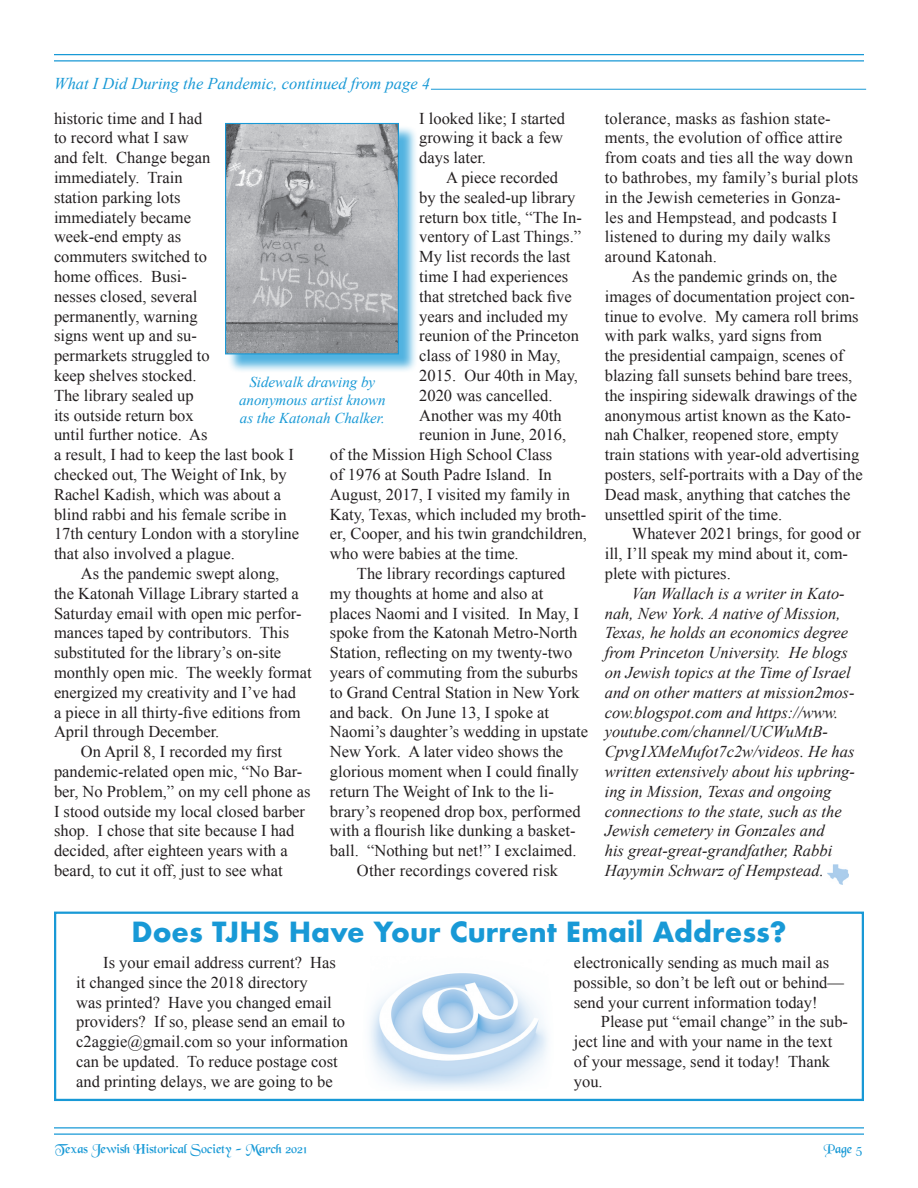
<style>
.page{position:relative;width:918px;height:1188px;background:#fff}
.page>*{position:absolute;margin:0;border:0;box-sizing:border-box;transform-origin:0 0}
.t1{font:700 27px "Futura";color:#1899d6}
.t2{font:16.5px/19.8px "Times New Roman";color:#231f20}
.t3{font:italic 16.5px/19.8px "Times New Roman";color:#231f20}
.t4{font:italic 16.5px "Times New Roman";color:#1899d6}
.t5{font:italic 15px/18px "Times New Roman";color:#1899d6;text-align:center}
.t6{font:13.5px "Black Chancery";color:#1899d6}
</style>
<div class="page">
<hr style="left:54px;top:1127px;width:810px;height:2px;background:#1899d6">
<hr style="left:54px;top:1133px;width:810px;height:2px;background:#1899d6">
<hr style="left:54px;top:54px;width:810px;height:1px;background:#1899d6">
<hr style="left:54px;top:60px;width:810px;height:2px;background:#1899d6">
<hr style="left:431px;top:89px;width:435px;height:1px;background:#1899d6">
<img style="left:828px;top:864px;width:20px;height:21px">
<div style="left:227px;top:125px;width:190px;height:248px;background:#1899d6;opacity:.75"></div>
<img style="left:227px;top:125px;width:170px;height:227px">
<div style="left:225px;top:123px;width:174px;height:231px;border:1px solid #1899d6"></div>
<img style="left:369px;top:973px;width:179px;height:116px">
<div style="left:54px;top:912px;width:810px;height:189px;border:2px solid #1899d6"></div>
<p class="t4" style="left:54px;top:72px;width:378px">What I Did During the Pandemic, continued from page 4</p>
<p class="t2" style="left:54px;top:108px;width:247px">historic time and I had<br>to record what I saw<br>and felt. Change began immediately. Train<br>station parking lots<br>immediately became<br>week-end empty as<br>commuters switched to<br>home offices. Busi-<br>nesses closed, several<br>permanently, warning<br>signs went up and su-<br>permarkets struggled to<br>keep shelves stocked.<br>The library sealed up<br>its outside return box<br>until further notice. As<br>a result, I had to keep the last book I checked out, The Weight of Ink, by<br>Rachel Kadish, which was about a blind rabbi and his female scribe in<br>17th century London with a storyline that also involved a plague.</p>
<p class="t2" style="left:81px;top:563px;width:200px">As the pandemic swept along,</p>
<p class="t2" style="left:54px;top:583px;width:246px">the Katonah Village Library started a</p>
<p class="t2" style="left:54px;top:603px;width:249px">Saturday email with open mic perfor-</p>
<p class="t2" style="left:54px;top:623px;width:237px">mances taped by contributors. This</p>
<p class="t2" style="left:54px;top:643px;width:229px">substituted for the library’s on-site</p>
<p class="t2" style="left:54px;top:662px;width:259px">monthly open mic. The weekly format</p>
<p class="t2" style="left:54px;top:682px;width:244px">energized my creativity and I’ve had</p>
<p class="t2" style="left:54px;top:702px;width:248px">a piece in all thirty-five editions from</p>
<p class="t2" style="left:54px;top:722px;width:167px">April through December.</p>
<p class="t2" style="left:81px;top:742px;width:203px">On April 8, I recorded my first</p>
<p class="t2" style="left:54px;top:761px;width:250px">pandemic-related open mic, “No Bar-</p>
<p class="t2" style="left:54px;top:781px;width:258px">ber, No Problem,” on my cell phone as</p>
<p class="t2" style="left:54px;top:801px;width:253px">I stood outside my local closed barber</p>
<p class="t2" style="left:54px;top:821px;width:242px">shop. I chose that site because I had</p>
<p class="t2" style="left:54px;top:841px;width:235px">decided, after eighteen years with a</p>
<p class="t2" style="left:54px;top:860px;width:230px">beard, to cut it off, just to see what</p>
<p class="t2" style="left:605px;top:108px;width:255px">tolerance, masks as fashion state&shy;ments, the evolution of office attire from coats and ties all the way down to bathrobes, my family’s burial plots in the Jewish cemeteries in Gonza&shy;les and Hempstead, and podcasts I listened to during my daily walks around Katonah.</p>
<p class="t2" style="left:605px;top:266px;width:259px;text-indent:27px">As the pandemic grinds on, the images of documentation project con&shy;tinue to evolve. My camera roll brims with park walks, yard signs from<br>the presidential campaign, scenes of blazing fall sunsets behind bare trees, the inspiring sidewalk drawings of the anonymous artist known as the Kato&shy;nah Chalker, reopened store, empty train stations with year-old advertising posters, self-portraits with a Day of the Dead mask, anything that catches the unsettled spirit of the time.</p>
<p class="t2" style="left:605px;top:524px;width:258px;text-indent:27px">Whatever 2021 brings, for good or ill, I’ll speak my mind about it, com&shy;plete with pictures.</p>
<p class="t3" style="left:605px;top:583px;width:252px;text-indent:27px">Van Wallach is a writer in Kato&shy;nah, New York. A native of Mission, Texas, he holds an economics degree from Princeton University. He blogs on Jewish topics at the Time of Israel and on other matters at mission2mos&shy;cow.blogspot.com and https://www. youtube.com/channel/UCWuMtB-Cpvg1XMeMufot7c2w/videos. He has written extensively about his upbring&shy;ing in Mission, Texas and ongoing connections to the state, such as the Jewish cemetery in Gonzales and<br>his great-great-grandfather, Rabbi Hayymin Schwarz of Hempstead.</p>
<h1 class="t1" style="left:131px;top:912px;width:657px">Does TJHS Have Your Current Email Address?</h1>
<p class="t2" style="left:76px;top:952px;width:273px;text-indent:27px">Is your email address current? Has it changed since the 2018 directory<br>was printed? Have you changed email providers? If so, please send an email to c2aggie@gmail.com so your information can be updated. To reduce postage cost and printing delays, we are going to be</p>
<p class="t2" style="left:574px;top:952px;width:272px">electronically sending as much mail as possible, so don’t be left out or behind— send your current information today!</p>
<p class="t2" style="left:419px;top:108px;width:147px;text-align:justify">I looked like; I started growing it back a few days later.</p>
<p class="t2" style="left:446px;top:167px;width:113px">A piece recorded</p>
<p class="t2" style="left:419px;top:187px;width:158px">by the sealed-up library</p>
<p class="t2" style="left:419px;top:207px;width:164px">return box title, “The In-</p>
<p class="t2" style="left:419px;top:227px;width:163px">ventory of Last Things.”</p>
<p class="t2" style="left:419px;top:247px;width:153px">My list records the last</p>
<p class="t2" style="left:419px;top:266px;width:150px">time I had experiences</p>
<p class="t2" style="left:419px;top:286px;width:154px">that stretched back five</p>
<p class="t2" style="left:419px;top:306px;width:150px">years and included my</p>
<p class="t2" style="left:419px;top:326px;width:161px">reunion of the Princeton</p>
<p class="t2" style="left:419px;top:346px;width:143px">class of 1980 in May,</p>
<p class="t2" style="left:419px;top:365px;width:160px">2015. Our 40th in May,</p>
<p class="t2" style="left:419px;top:385px;width:135px">2020 was cancelled.</p>
<p class="t2" style="left:419px;top:405px;width:144px">Another was my 40th</p>
<p class="t2" style="left:419px;top:425px;width:149px">reunion in June, 2016,</p>
<p class="t2" style="left:330px;top:445px;width:224px">of the Mission High School Class</p>
<p class="t2" style="left:330px;top:464px;width:223px">of 1976 at South Padre Island. In</p>
<p class="t2" style="left:330px;top:484px;width:242px">August, 2017, I visited my family in</p>
<p class="t2" style="left:330px;top:504px;width:258px">Katy, Texas, which included my broth-</p>
<p class="t2" style="left:330px;top:524px;width:259px">er, Cooper, and his twin grandchildren,</p>
<p class="t2" style="left:330px;top:544px;width:190px">who were babies at the time.</p>
<p class="t2" style="left:357px;top:563px;width:210px">The library recordings captured</p>
<p class="t2" style="left:330px;top:583px;width:215px">my thoughts at home and also at</p>
<p class="t2" style="left:330px;top:603px;width:251px">places Naomi and I visited. In May, I</p>
<p class="t2" style="left:330px;top:623px;width:249px">spoke from the Katonah Metro-North</p>
<p class="t2" style="left:330px;top:643px;width:244px">Station, reflecting on my twenty-two</p>
<p class="t2" style="left:330px;top:662px;width:249px">years of commuting from the suburbs</p>
<p class="t2" style="left:330px;top:682px;width:251px">to Grand Central Station in New York</p>
<p class="t2" style="left:330px;top:702px;width:221px">and back. On June 13, I spoke at</p>
<p class="t2" style="left:330px;top:722px;width:260px">Naomi’s daughter’s wedding in upstate</p>
<p class="t2" style="left:330px;top:742px;width:235px">New York. A later video shows the</p>
<p class="t2" style="left:330px;top:761px;width:250px">glorious moment when I could finally</p>
<p class="t2" style="left:330px;top:781px;width:225px">return The Weight of Ink to the li-</p>
<p class="t2" style="left:330px;top:801px;width:252px">brary’s reopened drop box, performed</p>
<p class="t2" style="left:330px;top:821px;width:247px">with a flourish like dunking a basket-</p>
<p class="t2" style="left:330px;top:841px;width:248px">ball. “Nothing but net!” I exclaimed.</p>
<p class="t2" style="left:357px;top:860px;width:203px">Other recordings covered risk</p>
<p class="t5" style="left:239px;top:372px;width:148px">Sidewalk drawing by anonymous artist known as the Katonah Chalker.</p>
<p class="t2" style="left:574px;top:1012px;width:276px;text-indent:27px">Please put “email change” in the sub&shy;ject line and with your name in the text of your message, send it today! Thank you.</p>
<p class="t6" style="left:55px;top:1142px;width:253px">Texas Jewish Historical Society - March 2021</p>
<p class="t6" style="left:824px;top:1142px;width:40px">Page 5</p>
</div>
